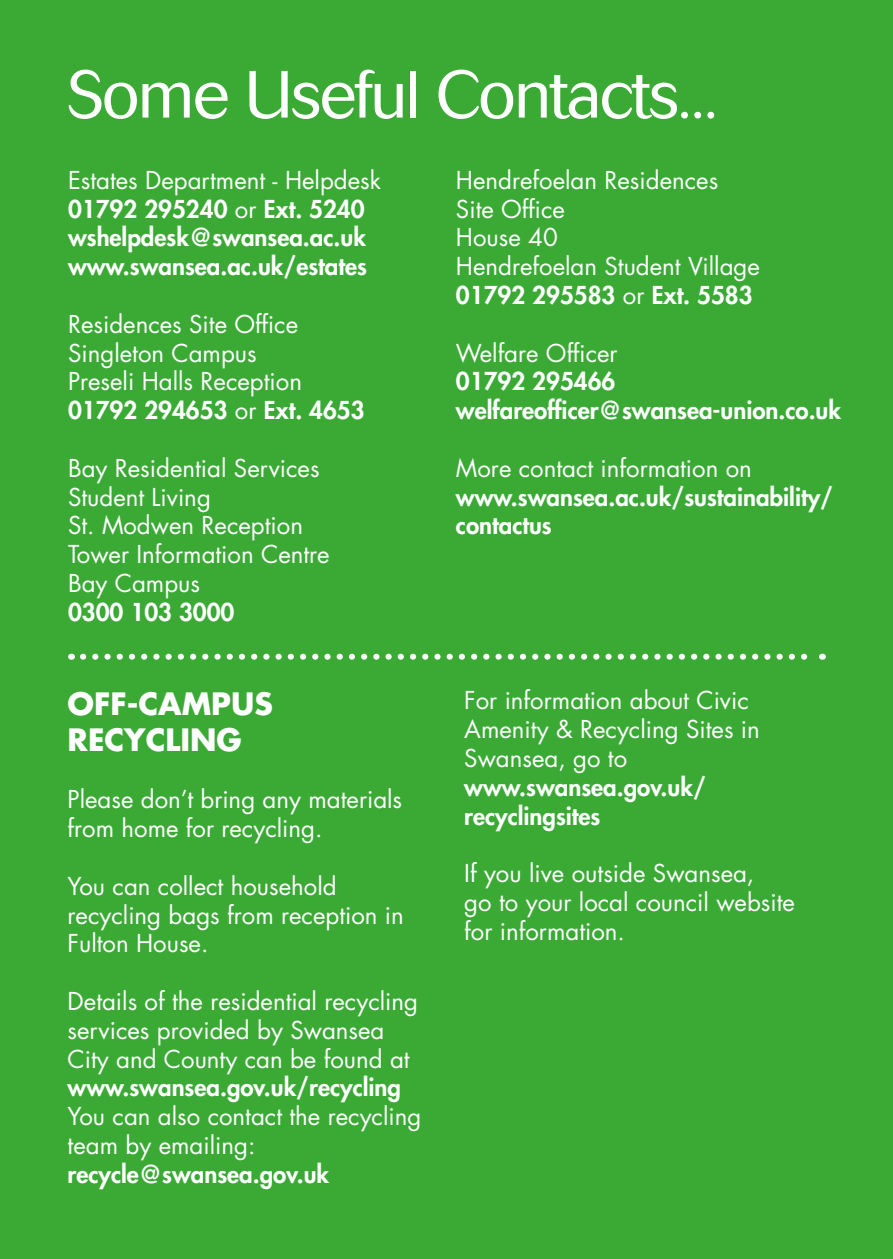
<style>
.page{position:relative;width:893px;height:1259px;background:#3aaa35}
.page>*{position:absolute;margin:0;border:0;box-sizing:border-box;transform-origin:0 0}
.t1{font:300 66px "Cosmos BQ";letter-spacing:-.03em;color:#fff}
.t2{font:700 30px/36px "Futura";color:#fff}
.t3{font:24px/28.8px "Futura";color:#fff}
.t4{font:800 24px/28.8px "Futura";color:#fff}
.s1{font-weight:400}
.s2{font-weight:800}
</style>
<div class="page">
<svg style="left:83px;top:654px;width:725px;height:6px"></svg>
<h1 class="t1" style="left:68px;top:57px;width:652px">Some Useful Contacts...</h1>
<p class="t4" style="left:68px;top:165px;width:315px"><span class="s1">Estates Department - Helpdesk<br></span>01792 295240 <span class="s1">or</span> Ext. 5240 wshelpdesk@swansea.ac.uk www.swansea.ac.uk/estates</p>
<p class="t3" style="left:68px;top:310px;width:298px">Residences Site Office<br>Singleton Campus<br>Preseli Halls Reception<br><span class="s2">01792 294653</span> or <span class="s2">Ext. 4653</span></p>
<p class="t3" style="left:68px;top:454px;width:263px">Bay Residential Services<br>Student Living<br>St. Modwen Reception<br>Tower Information Centre<br>Bay Campus</p>
<p class="t4" style="left:68px;top:597px;width:168px">0300 103 3000</p>
<p class="t2" style="left:68px;top:685px;width:207px">OFF-CAMPUS<br>RECYCLING</p>
<p class="t3" style="left:68px;top:785px;width:336px">Please don’t bring any materials from home for recycling.</p>
<p class="t3" style="left:68px;top:871px;width:338px">You can collect household recycling bags from reception in<br>Fulton House.</p>
<p class="t3" style="left:68px;top:987px;width:352px">Details of the residential recycling services provided by Swansea<br>City and County can be found at</p>
<p class="t4" style="left:68px;top:1073px;width:335px">www.swansea.gov.uk/recycling</p>
<p class="t3" style="left:68px;top:1102px;width:355px">You can also contact the recycling team by emailing:</p>
<p class="t4" style="left:68px;top:1159px;width:263px">recycle@swansea.gov.uk</p>
<p class="t3" style="left:456px;top:166px;width:305px">Hendrefoelan Residences<br>Site Office<br>House 40<br>Hendrefoelan Student Village<br><span class="s2">01792 295583</span> or <span class="s2">Ext. 5583</span></p>
<p class="t3" style="left:456px;top:339px;width:163px">Welfare Officer</p>
<p class="t4" style="left:456px;top:367px;width:387px">01792 295466 welfareofficer@swansea-union.co.uk</p>
<p class="t3" style="left:456px;top:454px;width:297px">More contact information on</p>
<p class="t4" style="left:456px;top:482px;width:379px">www.swansea.ac.uk/sustainability/ contactus</p>
<p class="t3" style="left:464px;top:686px;width:297px">For information about Civic<br>Amenity &amp; Recycling Sites in<br>Swansea, go to</p>
<p class="t4" style="left:464px;top:772px;width:243px">www.swansea.gov.uk/ recyclingsites</p>
<p class="t3" style="left:464px;top:859px;width:332px">If you live outside Swansea,<br>go to your local council website for information.</p>
</div>
